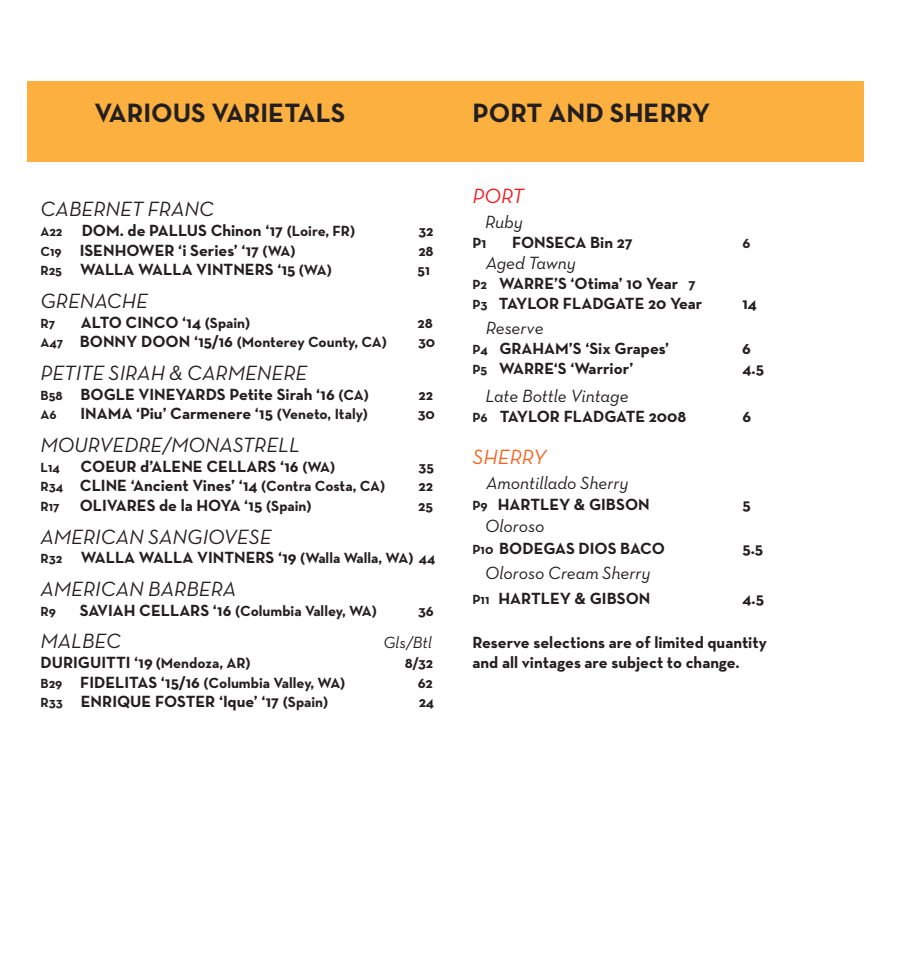
<style>
.page{position:relative;width:918px;height:972px;background:#fff}
.page>*{position:absolute;margin:0;border:0;box-sizing:border-box;transform-origin:0 0}
.t1{font:700 27px "Neutra Text";color:#231f20}
.t2{font:italic 21px "Neutra Text TF";color:#231f20}
.t3{font:italic 21px "Neutra Text TF";color:#f36421}
.t4{font:italic 21px "Neutra Text TF";color:#ee1d23}
.t5{font:italic 18px "Neutra Text TF";color:#231f20}
.t6{font:700 16.5px/19.8px "Neutra Text";color:#231f20}
.t7{font:italic 16.5px "Neutra Text TF";letter-spacing:-.005em;color:#231f20}
.t8{font:700 15px "Neutra Text";color:#231f20}
.t9{font:700 13.5px "Neutra Text";color:#231f20}
.s1{font-size:13.5px}
.s2{font-size:15px}
.s3{font-size:16.5px}
</style>
<div class="page">
<div style="left:27px;top:81px;width:837px;height:81px;background:#fbb03f"></div>
<h1 class="t1" style="left:94px;top:95px;width:252px">VARIOUS VARIETALS</h1>
<h1 class="t1" style="left:473px;top:95px;width:239px">PORT AND SHERRY</h1>
<p class="t2" style="left:40px;top:196px;width:175px">CABERNET FRANC</p>
<p class="t6" style="left:40px;top:220px;width:316px"><span class="s1">A22</span> DOM. de PALLUS Chinon ‘17 <span class="s2">(Loire, FR)</span></p>
<p class="t8" style="left:418px;top:221px;width:16px">32</p>
<p class="t6" style="left:40px;top:240px;width:257px"><span class="s1">C19</span> ISENHOWER ‘i Series’ ‘17 <span class="s2">(WA)</span></p>
<p class="t8" style="left:418px;top:241px;width:17px">28</p>
<p class="t6" style="left:40px;top:260px;width:293px"><span class="s1">R25</span> WALLA WALLA VINTNERS ‘15 <span class="s2">(WA)</span></p>
<p class="t8" style="left:418px;top:261px;width:14px">51</p>
<p class="t2" style="left:40px;top:288px;width:109px">GRENACHE</p>
<p class="t9" style="left:40px;top:315px;width:16px">R7</p>
<p class="t6" style="left:81px;top:312px;width:171px">ALTO CINCO ‘14 <span class="s2">(Spain)</span></p>
<p class="t8" style="left:418px;top:313px;width:17px">28</p>
<p class="t8" style="left:40px;top:333px;width:348px"><span class="s1">A47</span> <span class="s3">BONNY DOON ‘15/16</span> (Monterey County, CA)</p>
<p class="t8" style="left:418px;top:333px;width:19px">30</p>
<p class="t2" style="left:40px;top:360px;width:268px">PETITE SIRAH &amp; CARMENERE</p>
<p class="t6" style="left:40px;top:384px;width:330px"><span class="s1">B58</span> BOGLE VINEYARDS Petite Sirah ‘16 <span class="s2">(CA)</span></p>
<p class="t8" style="left:419px;top:385px;width:16px">22</p>
<p class="t9" style="left:40px;top:406px;width:18px">A6</p>
<p class="t6" style="left:81px;top:404px;width:289px">INAMA ‘Piu’ Carmenere ‘15 <span class="s2">(Veneto, Italy)</span></p>
<p class="t8" style="left:418px;top:405px;width:19px">30</p>
<p class="t2" style="left:40px;top:432px;width:261px">MOURVEDRE/MONASTRELL</p>
<p class="t6" style="left:40px;top:456px;width:296px"><span class="s1">L14</span> COEUR d’ALENE CELLARS ‘16 <span class="s2">(WA)</span></p>
<p class="t8" style="left:419px;top:457px;width:17px">35</p>
<p class="t6" style="left:40px;top:476px;width:346px"><span class="s1">R34</span> CLINE ‘Ancient Vines’ ‘14 <span class="s2">(Contra Costa, CA)</span></p>
<p class="t8" style="left:419px;top:477px;width:16px">22</p>
<p class="t6" style="left:40px;top:495px;width:273px"><span class="s1">R17</span> OLIVARES de la HOYA ‘15 <span class="s2">(Spain)</span></p>
<p class="t8" style="left:418px;top:497px;width:16px">25</p>
<p class="t2" style="left:40px;top:524px;width:233px">AMERICAN SANGIOVESE</p>
<p class="t6" style="left:40px;top:548px;width:396px"><span class="s1">R32</span> WALLA WALLA VINTNERS ‘19 <span class="s2">(Walla Walla, WA) 44</span></p>
<p class="t2" style="left:40px;top:576px;width:197px">AMERICAN BARBERA</p>
<p class="t9" style="left:40px;top:603px;width:17px">R9</p>
<p class="t8" style="left:80px;top:601px;width:299px"><span class="s3">SAVIAH CELLARS ‘16</span> (Columbia Valley, WA)</p>
<p class="t8" style="left:418px;top:601px;width:17px">36</p>
<p class="t2" style="left:40px;top:628px;width:82px">MALBEC</p>
<p class="t7" style="left:383px;top:632px;width:50px">Gls/Btl</p>
<p class="t6" style="left:41px;top:652px;width:212px">DURIGUITTI ‘19 <span class="s2">(Mendoza, AR)</span></p>
<p class="t8" style="left:405px;top:653px;width:30px">8/32</p>
<p class="t8" style="left:40px;top:673px;width:306px"><span class="s1">B29</span> <span class="s3">FIDELITAS ‘15/16</span> (Columbia Valley, WA)</p>
<p class="t8" style="left:418px;top:673px;width:16px">62</p>
<p class="t6" style="left:40px;top:692px;width:289px"><span class="s1">R33</span> ENRIQUE FOSTER ‘Ique’ ‘17 <span class="s2">(Spain)</span></p>
<p class="t8" style="left:419px;top:693px;width:17px">24</p>
<p class="t4" style="left:472px;top:183px;width:53px">PORT</p>
<p class="t5" style="left:485px;top:211px;width:39px">Ruby</p>
<p class="t8" style="left:472px;top:233px;width:15px">P1</p>
<p class="t6" style="left:512px;top:232px;width:122px">FONSECA Bin 27</p>
<p class="t8" style="left:742px;top:233px;width:9px">6</p>
<p class="t5" style="left:486px;top:252px;width:92px">Aged Tawny</p>
<p class="t6" style="left:472px;top:273px;width:231px"><span class="s1">P2</span> WARRE’S ‘Otima’ 10 Year <span class="s2">7<br></span><span class="s1">P3</span> TAYLOR FLADGATE 20 Year</p>
<p class="t6" style="left:743px;top:293px;width:16px">14</p>
<p class="t5" style="left:486px;top:317px;width:60px">Reserve</p>
<p class="t6" style="left:472px;top:338px;width:198px"><span class="s1">P4</span> GRAHAM’S ‘Six Grapes’</p>
<p class="t6" style="left:742px;top:338px;width:10px">6</p>
<p class="t6" style="left:472px;top:358px;width:162px"><span class="s1">P5</span> WARRE‘S ‘Warrior’</p>
<p class="t6" style="left:743px;top:358px;width:23px">4.5</p>
<p class="t5" style="left:485px;top:385px;width:145px">Late Bottle Vintage</p>
<p class="t6" style="left:472px;top:406px;width:215px"><span class="s1">P6</span> TAYLOR FLADGATE 2008</p>
<p class="t6" style="left:743px;top:406px;width:10px">6</p>
<p class="t3" style="left:472px;top:444px;width:76px">SHERRY</p>
<p class="t5" style="left:486px;top:472px;width:144px">Amontillado Sherry</p>
<p class="t6" style="left:472px;top:494px;width:179px"><span class="s1">P9</span> HARTLEY &amp; GIBSON</p>
<p class="t6" style="left:743px;top:494px;width:10px">5</p>
<p class="t5" style="left:485px;top:515px;width:61px">Oloroso</p>
<p class="t6" style="left:472px;top:538px;width:194px"><span class="s1">P10</span> BODEGAS DIOS BACO</p>
<p class="t6" style="left:743px;top:538px;width:22px">5.5</p>
<p class="t5" style="left:485px;top:562px;width:167px">Oloroso Cream Sherry</p>
<p class="t6" style="left:472px;top:588px;width:180px"><span class="s1">P11</span> HARTLEY &amp; GIBSON</p>
<p class="t6" style="left:743px;top:588px;width:23px">4.5</p>
<p class="t6" style="left:472px;top:632px;width:296px">Reserve selections are of limited quantity and all vintages are subject to change.</p>
</div>
